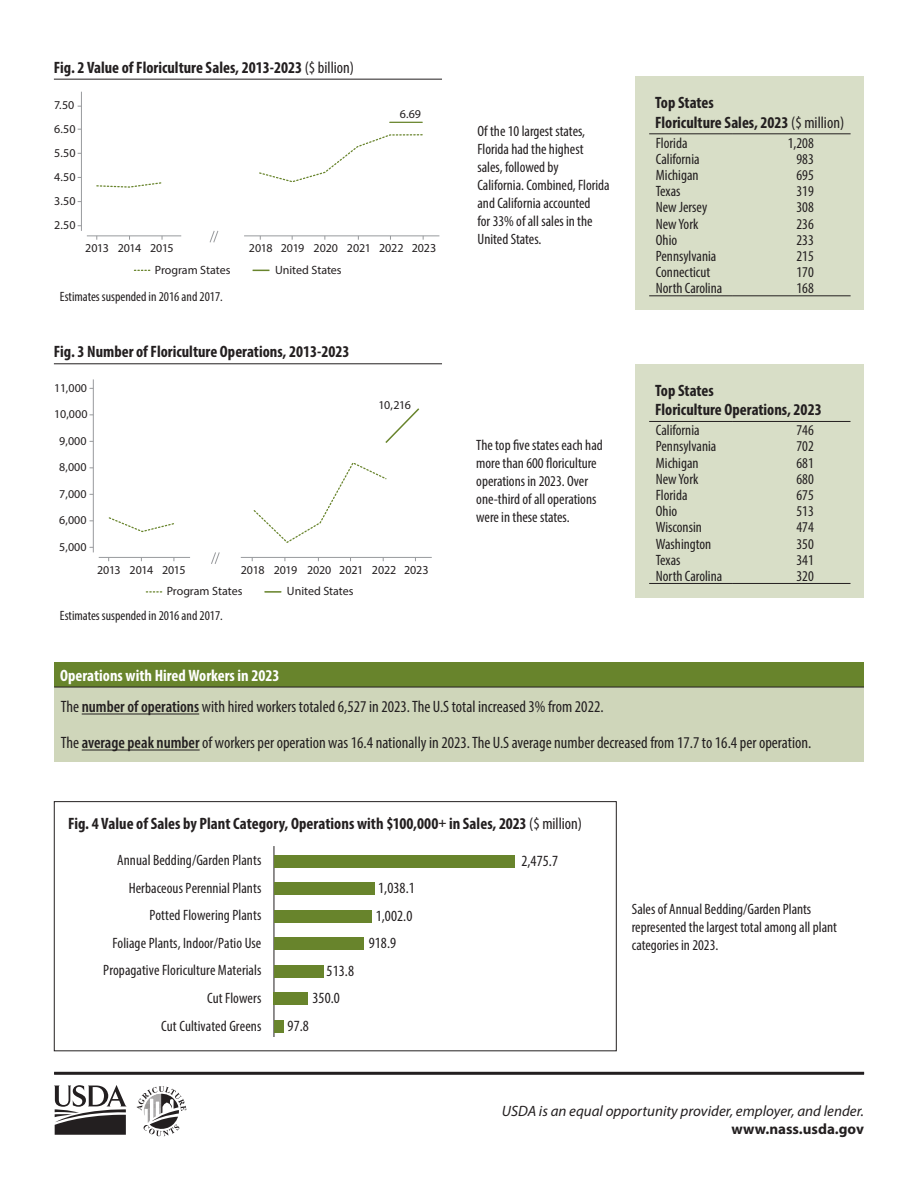
<style>
.page{position:relative;width:918px;height:1188px;background:#fff}
.page>*{position:absolute;margin:0;border:0;box-sizing:border-box;transform-origin:0 0}
.t1{font:700 condensed 16.5px/19.8px "Myriad Pro";color:#231f20}
.t2{font:condensed 16.5px "Myriad Pro";color:#231f20}
.t3{font:700 condensed 16.5px "Myriad Pro";color:#fff}
.t4{font:condensed 15.6px "Myriad Pro";letter-spacing:.005em;color:#231f20}
.t5{font:condensed 15px/18px "Myriad Pro";color:#231f20}
.t6{font:italic 15px/18px "Myriad Pro";color:#231f20;text-align:right}
.t7{font:condensed 13.5px "Myriad Pro";color:#231f20}
.t8{font:12px/24px "Myriad Pro";color:#231f20}
.t9{font:12px "Myriad Pro";letter-spacing:-.03em;color:#231f20}
.s1{font-weight:400}
.s2{font-size:12.3px}
.s3{font-weight:600}
.s4{font-size:13.5px}
.s5{font-weight:700;font-style:normal}
</style>
<div class="page">
<hr style="left:54px;top:1072px;width:810px;height:2px;background:#231f20">
<hr style="left:54px;top:1073px;width:810px;height:2px;background:#231f20">
<svg style="left:54px;top:1085px;width:73px;height:50px"></svg>
<svg style="left:137px;top:1086px;width:49px;height:50px"></svg>
<hr style="left:274px;top:846px;width:1px;height:190px;background:#231f20">
<div style="left:274px;top:1020px;width:9px;height:12px;background:#68842c"></div>
<div style="left:274px;top:992px;width:34px;height:13px;background:#68842c"></div>
<div style="left:274px;top:965px;width:50px;height:12px;background:#68842c"></div>
<div style="left:274px;top:937px;width:89px;height:13px;background:#68842c"></div>
<div style="left:274px;top:910px;width:97px;height:12px;background:#68842c"></div>
<div style="left:274px;top:882px;width:101px;height:13px;background:#68842c"></div>
<div style="left:274px;top:855px;width:241px;height:12px;background:#68842c"></div>
<div style="left:54px;top:801px;width:563px;height:250px;border:1px solid #231f20"></div>
<hr style="left:54px;top:79px;width:388px;height:1px;background:#231f20">
<svg style="left:134px;top:270px;width:17px;height:1px"></svg>
<svg style="left:253px;top:270px;width:16px;height:1px"></svg>
<hr style="left:81px;top:92px;width:1px;height:139px;background:#989a9d">
<hr style="left:87px;top:235px;width:94px;height:1px;background:#989a9d">
<hr style="left:244px;top:235px;width:195px;height:1px;background:#989a9d">
<svg style="left:209px;top:230px;width:10px;height:13px"></svg>
<svg style="left:96px;top:134px;width:327px;height:54px"></svg>
<hr style="left:390px;top:122px;width:32px;height:1px;background:#68842c">
<div style="left:636px;top:364px;width:228px;height:233px;background:#d8dec7"></div>
<hr style="left:649px;top:583px;width:84px;height:1px;background:#231f20">
<hr style="left:733px;top:583px;width:118px;height:1px;background:#231f20">
<hr style="left:649px;top:421px;width:84px;height:1px;background:#231f20">
<hr style="left:733px;top:421px;width:118px;height:1px;background:#231f20">
<div style="left:636px;top:76px;width:228px;height:234px;background:#d8dec7"></div>
<hr style="left:649px;top:295px;width:84px;height:1px;background:#231f20">
<hr style="left:733px;top:295px;width:118px;height:1px;background:#231f20">
<hr style="left:649px;top:133px;width:84px;height:1px;background:#231f20">
<hr style="left:733px;top:133px;width:118px;height:1px;background:#231f20">
<hr style="left:54px;top:364px;width:388px;height:1px;background:#231f20">
<svg style="left:146px;top:591px;width:17px;height:2px"></svg>
<svg style="left:265px;top:591px;width:16px;height:2px"></svg>
<hr style="left:93px;top:379px;width:1px;height:173px;background:#989a9d">
<hr style="left:99px;top:557px;width:91px;height:1px;background:#989a9d">
<hr style="left:241px;top:557px;width:191px;height:1px;background:#989a9d">
<svg style="left:211px;top:552px;width:9px;height:12px"></svg>
<svg style="left:108px;top:517px;width:66px;height:16px"></svg>
<svg style="left:253px;top:463px;width:134px;height:80px"></svg>
<svg style="left:385px;top:408px;width:35px;height:35px"></svg>
<div style="left:54px;top:663px;width:810px;height:24px;background:#68842c"></div>
<div style="left:54px;top:687px;width:810px;height:74px;background:#cfd6ba"></div>
<hr style="left:54px;top:687px;width:810px;height:1px;background:#231f20">
<hr style="left:82px;top:714px;width:117px;height:1px;background:#231f20">
<hr style="left:82px;top:750px;width:118px;height:1px;background:#231f20">
<p class="t1" style="left:54px;top:57px;width:302px">Fig. 2 Value of Floriculture Sales, 2013-2023 <span class="s1">($ billion)</span></p>
<p class="t8" style="left:54px;top:93px;width:22px">7.50</p>
<p class="t8" style="left:54px;top:117px;width:23px">6.50</p>
<p class="t8" style="left:54px;top:141px;width:23px">5.50<br>4.50</p>
<p class="t8" style="left:54px;top:189px;width:23px">3.50<br>2.50</p>
<p class="t8" style="left:400px;top:102px;width:23px">6.69</p>
<p class="t9" style="left:85px;top:241px;width:90px">2013 2014 2015</p>
<p class="t8" style="left:249px;top:236px;width:189px">2018 2019 2020 2021 <span class="s2">2022 2023</span></p>
<p class="t8" style="left:155px;top:257px;width:77px">Program States</p>
<p class="t8" style="left:275px;top:257px;width:68px">United States</p>
<p class="t7" style="left:60px;top:289px;width:165px">Estimates suspended in 2016 and 2017.</p>
<p class="t1" style="left:54px;top:342px;width:297px">Fig. 3 Number of Floriculture Operations, 2013-2023</p>
<p class="t8" style="left:54px;top:376px;width:34px">11,000</p>
<p class="t8" style="left:54px;top:402px;width:35px">10,000</p>
<p class="t8" style="left:59px;top:429px;width:29px">9,000</p>
<p class="t8" style="left:59px;top:455px;width:29px">8,000</p>
<p class="t8" style="left:59px;top:482px;width:29px">7,000</p>
<p class="t8" style="left:59px;top:508px;width:29px">6,000</p>
<p class="t8" style="left:59px;top:535px;width:29px">5,000</p>
<p class="t8" style="left:379px;top:393px;width:34px">10,216</p>
<p class="t9" style="left:97px;top:562px;width:90px">2013 2014 2015</p>
<p class="t8" style="left:241px;top:557px;width:189px">2018 2019 2020 <span class="s2">2021 2022 2023</span></p>
<p class="t8" style="left:167px;top:579px;width:77px">Program States</p>
<p class="t8" style="left:287px;top:579px;width:68px">United States</p>
<p class="t7" style="left:60px;top:607px;width:165px">Estimates suspended in 2016 and 2017.</p>
<p class="t5" style="left:478px;top:121px;width:109px">Of the 10 largest states,</p>
<p class="t5" style="left:478px;top:139px;width:107px">Florida had the highest</p>
<p class="t5" style="left:478px;top:157px;width:83px">sales, followed by</p>
<p class="t5" style="left:478px;top:175px;width:134px">California. Combined, Florida and California accounted<br>for 33% of all sales in the<br>United States.</p>
<p class="t5" style="left:476px;top:436px;width:128px">The top five states each had more than 600 floriculture operations in 2023. Over one-third of all operations were in these states.</p>
<p class="t1" style="left:655px;top:92px;width:191px">Top States<br>Floriculture Sales, 2023 <span class="s1">($ million)</span></p>
<p class="t5" style="left:656px;top:134px;width:33px">Florida</p>
<p class="t5" style="left:788px;top:134px;width:28px">1,208</p>
<p class="t5" style="left:656px;top:150px;width:45px">California</p>
<p class="t5" style="left:797px;top:150px;width:19px">983</p>
<p class="t5" style="left:656px;top:166px;width:44px">Michigan</p>
<p class="t5" style="left:797px;top:166px;width:19px">695</p>
<p class="t5" style="left:656px;top:182px;width:26px">Texas</p>
<p class="t5" style="left:797px;top:182px;width:19px">319</p>
<p class="t5" style="left:656px;top:198px;width:53px">New Jersey</p>
<p class="t5" style="left:797px;top:198px;width:19px">308</p>
<p class="t5" style="left:656px;top:214px;width:44px">New York</p>
<p class="t5" style="left:797px;top:214px;width:19px">236</p>
<p class="t5" style="left:656px;top:231px;width:23px">Ohio</p>
<p class="t5" style="left:797px;top:231px;width:19px">233</p>
<p class="t5" style="left:656px;top:247px;width:62px">Pennsylvania</p>
<p class="t5" style="left:797px;top:247px;width:19px">215</p>
<p class="t5" style="left:656px;top:263px;width:56px">Connecticut</p>
<p class="t5" style="left:797px;top:263px;width:19px">170</p>
<p class="t5" style="left:656px;top:279px;width:68px">North Carolina</p>
<p class="t5" style="left:797px;top:279px;width:19px">168</p>
<p class="t1" style="left:655px;top:380px;width:168px">Top States<br>Floriculture Operations, 2023</p>
<p class="t5" style="left:656px;top:421px;width:45px">California</p>
<p class="t5" style="left:796px;top:421px;width:19px">746</p>
<p class="t5" style="left:656px;top:437px;width:62px">Pennsylvania</p>
<p class="t5" style="left:796px;top:437px;width:19px">702</p>
<p class="t5" style="left:656px;top:453px;width:44px">Michigan</p>
<p class="t5" style="left:796px;top:453px;width:19px">681</p>
<p class="t5" style="left:656px;top:470px;width:44px">New York</p>
<p class="t5" style="left:796px;top:470px;width:19px">680</p>
<p class="t5" style="left:656px;top:486px;width:33px">Florida</p>
<p class="t5" style="left:796px;top:486px;width:19px">675</p>
<p class="t5" style="left:656px;top:502px;width:23px">Ohio</p>
<p class="t5" style="left:796px;top:502px;width:19px">513</p>
<p class="t5" style="left:656px;top:518px;width:47px">Wisconsin</p>
<p class="t5" style="left:796px;top:518px;width:19px">474</p>
<p class="t5" style="left:656px;top:534px;width:57px">Washington</p>
<p class="t5" style="left:796px;top:534px;width:19px">350</p>
<p class="t5" style="left:656px;top:551px;width:26px">Texas</p>
<p class="t5" style="left:796px;top:551px;width:19px">341</p>
<p class="t5" style="left:656px;top:567px;width:68px">North Carolina</p>
<p class="t5" style="left:796px;top:567px;width:19px">320</p>
<p class="t3" style="left:60px;top:665px;width:221px">Operations with Hired Workers in 2023</p>
<p class="t2" style="left:61px;top:697px;width:544px">The <span class="s3">number of operations</span> with hired workers totaled 6,527 in 2023. The U.S total increased 3% from 2022.</p>
<p class="t2" style="left:61px;top:733px;width:752px">The <span class="s3">average peak number</span> of workers per operation was 16.4 nationally in 2023. The U.S average number decreased from 17.7 to 16.4 per operation.</p>
<p class="t1" style="left:68px;top:813px;width:516px">Fig. 4 Value of Sales by Plant Category, Operations with $100,000<span class="s4">+</span> in Sales, 2023 <span class="s1">($ million)</span></p>
<p class="t5" style="left:117px;top:851px;width:146px">Annual Bedding/Garden Plants</p>
<p class="t4" style="left:521px;top:851px;width:38px">2,475.7</p>
<p class="t5" style="left:129px;top:879px;width:134px">Herbaceous Perennial Plants</p>
<p class="t4" style="left:378px;top:879px;width:38px">1,038.1</p>
<p class="t5" style="left:149px;top:906px;width:114px">Potted Flowering Plants</p>
<p class="t4" style="left:376px;top:906px;width:38px">1,002.0</p>
<p class="t5" style="left:112px;top:934px;width:151px">Foliage Plants, Indoor/Patio Use</p>
<p class="t4" style="left:369px;top:934px;width:29px">918.9</p>
<p class="t5" style="left:103px;top:961px;width:160px">Propagative Floriculture Materials</p>
<p class="t4" style="left:327px;top:961px;width:29px">513.8</p>
<p class="t5" style="left:207px;top:989px;width:56px">Cut Flowers</p>
<p class="t4" style="left:313px;top:989px;width:29px">350.0</p>
<p class="t5" style="left:161px;top:1016px;width:102px">Cut Cultivated Greens</p>
<p class="t4" style="left:288px;top:1016px;width:23px">97.8</p>
<p class="t5" style="left:632px;top:900px;width:207px">Sales of Annual Bedding/Garden Plants represented the largest total among all plant categories in 2023.</p>
<p class="t6" style="left:502px;top:1102px;width:364px">USDA is an equal opportunity provider, employer, and lender. <span class="s5">www.nass.usda.gov</span></p>
</div>
